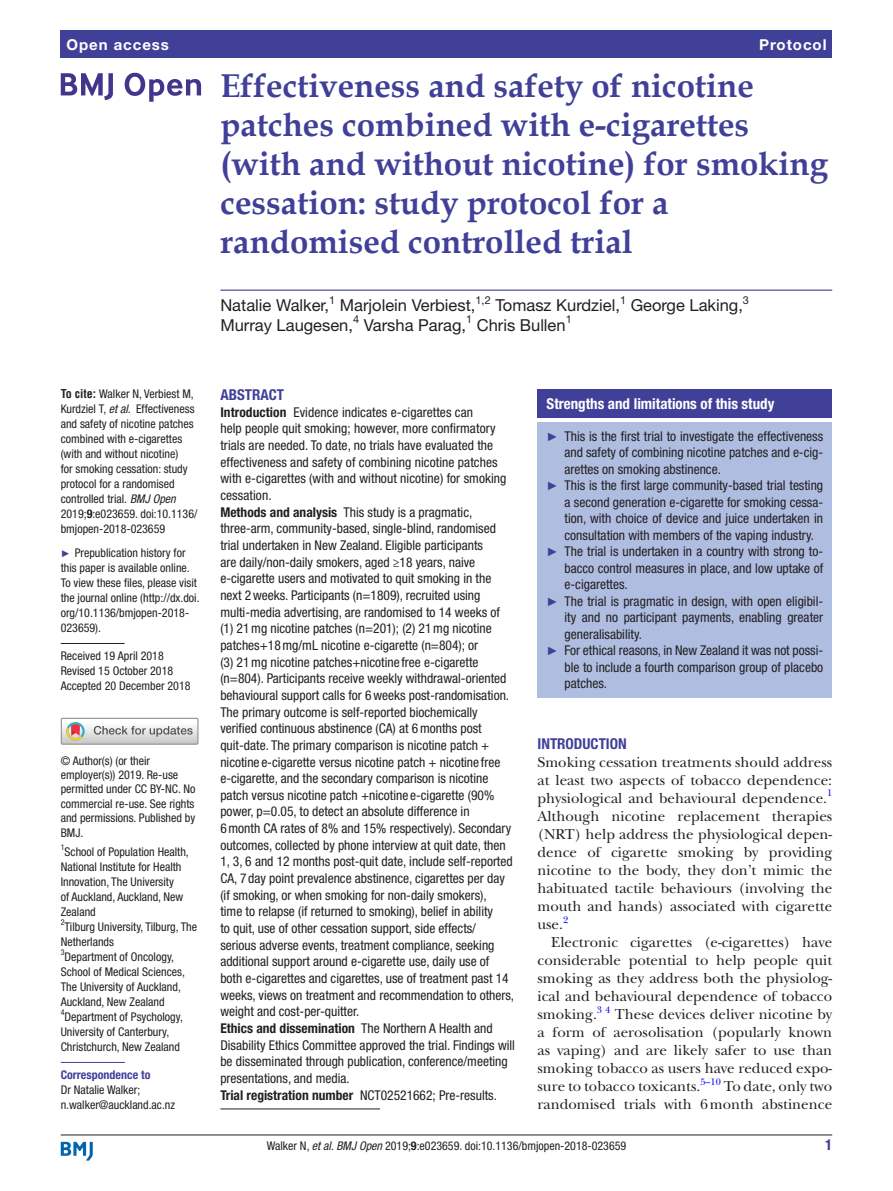
<style>
.page{position:relative;width:893px;height:1191px;background:#fff}
.page>*{position:absolute;margin:0;border:0;box-sizing:border-box;transform-origin:0 0}
.t1{font:700 33px/39px "Book Antiqua";color:#414099}
.t2{font:16.5px "Helvetica Neue LT Std";color:#231f20}
.t3{font:15px/18px "New Baskerville";color:#231f20;text-align:justify}
.t4{font:700 condensed 15px "Helvetica Neue LT Std";color:#fff}
.t5{font:700 condensed 15px "Helvetica Neue LT Std";color:#414099}
.t6{font:700 15px "Helvetica Neue LT Std";letter-spacing:.065em;color:#fff}
.t7{font:condensed 13.5px/16.6px "Helvetica Neue LT Std";color:#231f20}
.t8{font:condensed 12px/15px "Helvetica Neue LT Std";color:#231f20}
.t9{font:700 condensed 12px "Helvetica Neue LT Std";color:#414099}
.t10{font:10.95px "Helvetica Neue LT Std";color:#231f20}
.t11{font:9.9px "New Baskerville";color:#00f}
.t12{font:condensed 7.95px "Helvetica Neue LT Std";color:#231f20}
.s1{font-family:"Helvetica LT Std";font-weight:700}
.s2{font-style:italic}
.s3{font-weight:700}
.s4{font-family:"Arial";font-stretch:normal;font-size:9.75px;color:#414099}
.s5{font-family:"Arial";font-stretch:normal;font-size:12px;color:#414099}
</style>
<div class="page">
<hr style="left:61px;top:1134px;width:771px;height:1px;background:#231f20">
<svg style="left:61px;top:1141px;width:32px;height:19px"></svg>
<div style="left:61px;top:31px;width:771px;height:27px;background:#414099"></div>
<hr style="left:220px;top:289px;width:612px;height:2px;background:#414099">
<hr style="left:61px;top:643px;width:64px;height:1px;background:#231f20">
<hr style="left:61px;top:1062px;width:64px;height:1px;background:#414099">
<svg style="left:61px;top:73px;width:52px;height:27px"></svg>
<svg style="left:125px;top:73px;width:76px;height:29px"></svg>
<div style="left:61px;top:717px;width:138px;height:27px;border:1px solid #969090"></div>
<svg style="left:61px;top:718px;width:137px;height:26px"></svg>
<hr style="left:220px;top:1108px;width:160px;height:1px;background:#231f20">
<div style="left:538px;top:389px;width:294px;height:29px;background:#414099"></div>
<div style="left:538px;top:422px;width:294px;height:275px;background:#afbde1"></div>
<p class="t6" style="left:66px;top:35px;width:104px">Open access</p>
<p class="t6" style="left:759px;top:35px;width:69px">Protocol</p>
<h1 class="t1" style="left:220px;top:66px;width:609px">Effectiveness and safety of nicotine patches combined with e-cigarettes (with and without nicotine) for smoking cessation: study protocol for a randomised controlled trial</h1>
<p class="t2" style="left:220px;top:296px;width:110px">Natalie Walker,</p>
<p class="t10" style="left:329px;top:293px;width:8px">1</p>
<p class="t2" style="left:340px;top:296px;width:137px">Marjolein Verbiest,</p>
<p class="t10" style="left:476px;top:293px;width:17px">1,2</p>
<p class="t2" style="left:495px;top:296px;width:126px">Tomasz Kurdziel,</p>
<p class="t10" style="left:620px;top:293px;width:8px">1</p>
<p class="t2" style="left:631px;top:296px;width:114px">George Laking,</p>
<p class="t10" style="left:743px;top:293px;width:8px">3</p>
<p class="t2" style="left:220px;top:315px;width:134px">Murray Laugesen,</p>
<p class="t10" style="left:353px;top:313px;width:8px">4</p>
<p class="t2" style="left:364px;top:315px;width:104px">Varsha Parag,</p>
<p class="t10" style="left:466px;top:313px;width:8px">1</p>
<p class="t2" style="left:477px;top:315px;width:90px">Chris Bullen</p>
<p class="t10" style="left:566px;top:313px;width:8px">1</p>
<p class="t8" style="left:61px;top:386px;width:138px"><span class="s1">To cite:</span> Walker N, Verbiest M,<br>Kurdziel T, <span class="s2">et al</span>. Effectiveness and safety of nicotine patches combined with e-cigarettes (with and without nicotine)<br>for smoking cessation: study protocol for a randomised controlled trial. <span class="s2">BMJ Open<br></span>2019;<span class="s3">9</span>:e023659. doi:10.1136/ bmjopen-2018-023659</p>
<p class="t8" style="left:61px;top:545px;width:140px"><span class="s4">►</span> Prepublication history for this paper is available online.<br>To view these files, please visit the journal online (http://dx.doi. org/10.1136/bmjopen-2018-<br>023659).</p>
<p class="t8" style="left:61px;top:648px;width:131px">Received 19 April 2018<br>Revised 15 October 2018<br>Accepted 20 December 2018</p>
<p class="t8" style="left:61px;top:753px;width:136px;line-height:14.4px">© Author(s) (or their employer(s)) 2019. Re-use permitted under CC BY-NC. No commercial re-use. See rights and permissions. Published by<br>BMJ.</p>
<p class="t12" style="left:61px;top:843px;width:5px">1</p>
<p class="t8" style="left:61px;top:844px;width:130px;text-indent:4px">School of Population Health,<br>National Institute for Health<br>Innovation, The University<br>of Auckland, Auckland, New<br>Zealand</p>
<p class="t12" style="left:61px;top:918px;width:5px">2</p>
<p class="t8" style="left:61px;top:919px;width:138px;text-indent:4px">Tilburg University, Tilburg, The<br>Netherlands</p>
<p class="t12" style="left:61px;top:948px;width:5px">3</p>
<p class="t8" style="left:61px;top:949px;width:126px;text-indent:4px">Department of Oncology,<br>School of Medical Sciences,<br>The University of Auckland,<br>Auckland, New Zealand<br><sup>4</sup>Department of Psychology,<br>University of Canterbury,<br>Christchurch, New Zealand</p>
<p class="t9" style="left:61px;top:1067px;width:91px">Correspondence to</p>
<p class="t8" style="left:61px;top:1082px;width:116px">Dr Natalie Walker; n.walker@auckland.ac.nz</p>
<p class="t5" style="left:220px;top:385px;width:65px">Abstract</p>
<p class="t7" style="left:220px;top:403px;width:296px"><span class="s3">Introduction</span> Evidence indicates e-cigarettes can<br>help people quit smoking; however, more confirmatory trials are needed. To date, no trials have evaluated the effectiveness and safety of combining nicotine patches with e-cigarettes (with and without nicotine) for smoking cessation.<br><span class="s3">Methods and analysis</span> This study is a pragmatic, three-arm, community-based, single-blind, randomised trial undertaken in New Zealand. Eligible participants<br>are daily/non-daily smokers, aged ≥18 years, naive e-cigarette users and motivated to quit smoking in the next 2weeks. Participants (n=1809), recruited using multi-media advertising, are randomised to 14 weeks of (1) 21mg nicotine patches (n=201); (2) 21mg nicotine patches+18mg/mL nicotine e-cigarette (n=804); or<br>(3) 21mg nicotine patches+nicotine free e-cigarette (n=804). Participants receive weekly withdrawal-oriented behavioural support calls for 6weeks post-randomisation.<br>The primary outcome is self-reported biochemically verified continuous abstinence (CA) at 6months post quit-date. The primary comparison is nicotine patch + nicotine e-cigarette versus nicotine patch + nicotine free e-cigarette, and the secondary comparison is nicotine patch versus nicotine patch +nicotine e-cigarette (90% power, p=0.05, to detect an absolute difference in<br>6month CA rates of 8% and 15% respectively). Secondary outcomes, collected by phone interview at quit date, then 1, 3, 6 and 12 months post-quit date, include self-reported CA, 7 day point prevalence abstinence, cigarettes per day (if smoking, or when smoking for non-daily smokers),<br>time to relapse (if returned to smoking), belief in ability<br>to quit, use of other cessation support, side effects/ serious adverse events, treatment compliance, seeking additional support around e-cigarette use, daily use of<br>both e-cigarettes and cigarettes, use of treatment past 14 weeks, views on treatment and recommendation to others, weight and cost-per-quitter.<br><span class="s3">Ethics and dissemination</span> The Northern A Health and Disability Ethics Committee approved the trial. Findings will be disseminated through publication, conference/meeting presentations, and media.<br><span class="s3">Trial registration number</span> NCT02521662; Pre-results.</p>
<p class="t4" style="left:547px;top:394px;width:229px">Strengths and limitations of this study</p>
<p class="t7" style="left:547px;top:427px;width:278px"><span class="s5">►</span> This is the first trial to investigate the effectiveness</p>
<p class="t7" style="left:565px;top:444px;width:260px">and safety of combining nicotine patches and e-cig-</p>
<p class="t7" style="left:565px;top:460px;width:158px">arettes on smoking abstinence.</p>
<p class="t7" style="left:547px;top:477px;width:278px"><span class="s5">►</span> This is the first large community-based trial testing</p>
<p class="t7" style="left:565px;top:493px;width:260px">a second generation e-cigarette for smoking cessa-</p>
<p class="t7" style="left:565px;top:510px;width:260px">tion, with choice of device and juice undertaken in</p>
<p class="t7" style="left:565px;top:526px;width:251px">consultation with members of the vaping industry.</p>
<p class="t7" style="left:547px;top:543px;width:278px"><span class="s5">►</span> The trial is undertaken in a country with strong to-</p>
<p class="t7" style="left:565px;top:559px;width:260px">bacco control measures in place, and low uptake of</p>
<p class="t7" style="left:565px;top:576px;width:65px">e-cigarettes.</p>
<p class="t7" style="left:547px;top:592px;width:278px"><span class="s5">►</span> The trial is pragmatic in design, with open eligibil-</p>
<p class="t7" style="left:565px;top:609px;width:260px">ity and no participant payments, enabling greater</p>
<p class="t7" style="left:565px;top:625px;width:79px">generalisability.</p>
<p class="t7" style="left:547px;top:642px;width:278px"><span class="s5">►</span> For ethical reasons, in New Zealand it was not possi-</p>
<p class="t7" style="left:565px;top:658px;width:260px">ble to include a fourth comparison group of placebo</p>
<p class="t7" style="left:565px;top:675px;width:44px">patches.</p>
<p class="t5" style="left:538px;top:735px;width:91px">Introduction</p>
<p class="t3" style="left:538px;top:753px;width:296px">Smoking cessation treatments should address at least two aspects of tobacco dependence: physiological and behavioural dependence.</p>
<p class="t11" style="left:827px;top:787px;width:7px">1</p>
<p class="t3" style="left:538px;top:807px;width:296px">Although nicotine replacement therapies (NRT) help address the physiological depen&shy;dence of cigarette smoking by providing nicotine to the body, they don’t mimic the habituated tactile behaviours (involving the mouth and hands) associated with cigarette use.</p>
<p class="t11" style="left:563px;top:913px;width:7px">2</p>
<p class="t3" style="left:538px;top:933px;width:296px;text-indent:14px">Electronic cigarettes (e-cigarettes) have considerable potential to help people quit smoking as they address both the physiolog&shy;ical and behavioural dependence of tobacco smoking.<sup>3</sup> <sup>4</sup> These devices deliver nicotine by a form of aerosolisation (popularly known as vaping) and are likely safer to use than smoking tobacco as users have reduced expo&shy;sure to tobacco toxicants.</p>
<p class="t11" style="left:700px;top:1075px;width:22px">5–10</p>
<p class="t3" style="left:538px;top:1077px;width:296px;text-align:right">To date, only two<br>randomised trials with 6month abstinence</p>
<p class="t8" style="left:267px;top:1137px;width:361px">Walker N, <span class="s2">et al</span>. <span class="s2">BMJ Open</span> 2019;<span class="s3">9</span>:e023659. doi:10.1136/bmjopen-2018-023659</p>
<p class="t5" style="left:825px;top:1135px;width:9px">1</p>
</div>
